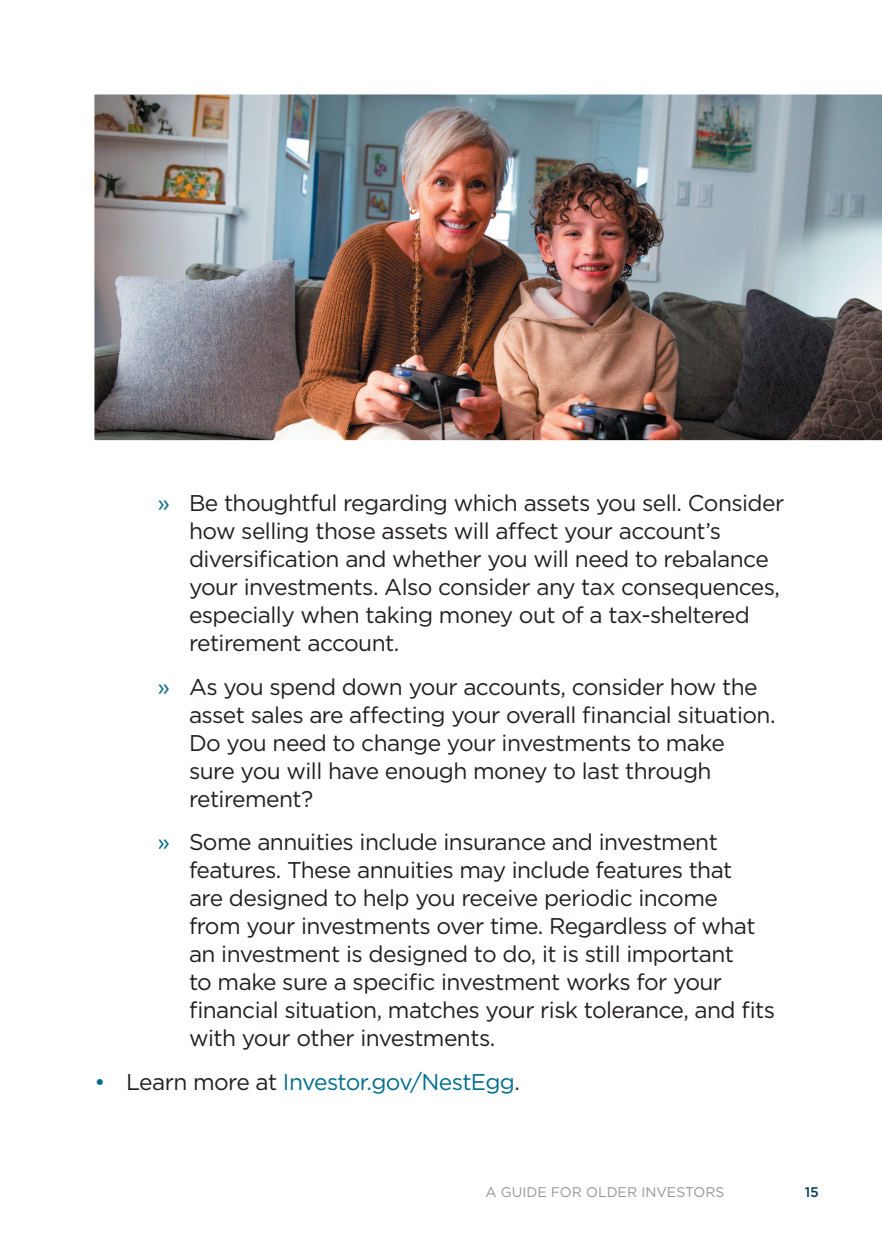
<style>
.page{position:relative;width:882px;height:1260px;background:#fff}
.page>*{position:absolute;margin:0;border:0;box-sizing:border-box;transform-origin:0 0}
.t1{font:22.75px/28px "Gotham";letter-spacing:-.025em;color:#231f20}
.t2{font:22.75px "Gotham";letter-spacing:-.025em;color:#006e8c}
.t3{font:14px "Gotham";color:#939598}
.t4{font:500 14px "Gotham";color:#073e5d}
.s1{color:#006e8c}
.s2{color:#231f20}
</style>
<div class="page">
<img style="left:94px;top:94px;width:788px;height:347px">
<p class="t1" style="left:189px;top:488px;width:597px;text-indent:-32px"><span class="s1">»</span> Be thoughtful regarding which assets you sell. Consider how selling those assets will affect your account’s diversification and whether you will need to rebalance your investments. Also consider any tax consequences, especially when taking money out of a tax-sheltered retirement account.</p>
<p class="t1" style="left:189px;top:672px;width:588px;text-indent:-32px"><span class="s1">»</span> As you spend down your accounts, consider how the asset sales are affecting your overall financial situation.<br>Do you need to change your investments to make sure you will have enough money to last through retirement?</p>
<p class="t1" style="left:189px;top:828px;width:588px;text-indent:-32px"><span class="s1">»</span> Some annuities include insurance and investment features. These annuities may include features that<br>are designed to help you receive periodic income from your investments over time. Regardless of what an investment is designed to do, it is still important<br>to make sure a specific investment works for your financial situation, matches your risk tolerance, and fits with your other investments.</p>
<p class="t2" style="left:94px;top:1067px;width:427px">• <span class="s2">Learn more at</span> Investor.gov/NestEgg<span class="s2">.</span></p>
<p class="t3" style="left:485px;top:1183px;width:241px">A GUIDE FOR OLDER INVESTORS</p>
<p class="t4" style="left:805px;top:1183px;width:16px">15</p>
</div>
